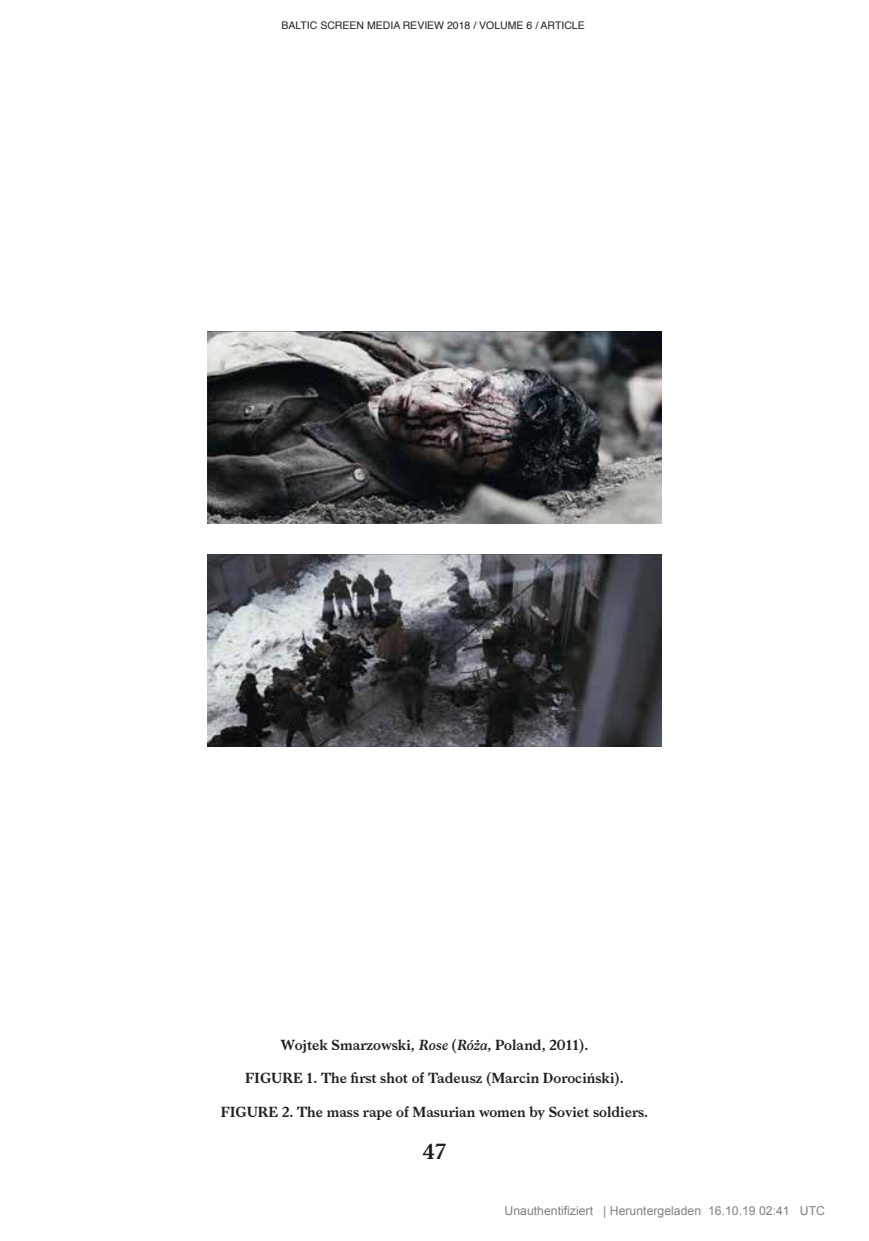
<style>
.page{position:relative;width:869px;height:1241px;background:#fff}
.page>*{position:absolute;margin:0;border:0;box-sizing:border-box;transform-origin:0 0}
.t1{font:21px "Larish Neue";color:#231f20}
.t2{font:14px "Larish Neue";color:#231f20}
.t3{font:12.25px "Arial";color:#808080}
.t4{font:10.5px "Helvetica";color:#231f20}
.s1{font-weight:600;font-style:italic}
</style>
<div class="page">
<img style="left:207px;top:331px;width:454px;height:192px">
<img style="left:207px;top:554px;width:454px;height:192px">
<p class="t4" style="left:281px;top:17px;width:305px">BALTIC SCREEN MEDIA REVIEW 2018 / VOLUME 6 / ARTICLE</p>
<p class="t2" style="left:280px;top:1036px;width:309px">Wojtek Smarzowski, <span class="s1">Rose</span> (<span class="s1">Róża</span>, Poland, 2011).</p>
<p class="t2" style="left:245px;top:1069px;width:380px">FIGURE 1. The first shot of Tadeusz (Marcin Dorociński).</p>
<p class="t2" style="left:221px;top:1103px;width:429px">FIGURE 2. The mass rape of Masurian women by Soviet soldiers.</p>
<h1 class="t1" style="left:422px;top:1138px;width:25px">47</h1>
<p class="t3" style="left:504px;top:1205px;width:322px">Unauthentifiziert | Heruntergeladen 16.10.19 02:41 UTC</p>
</div>
